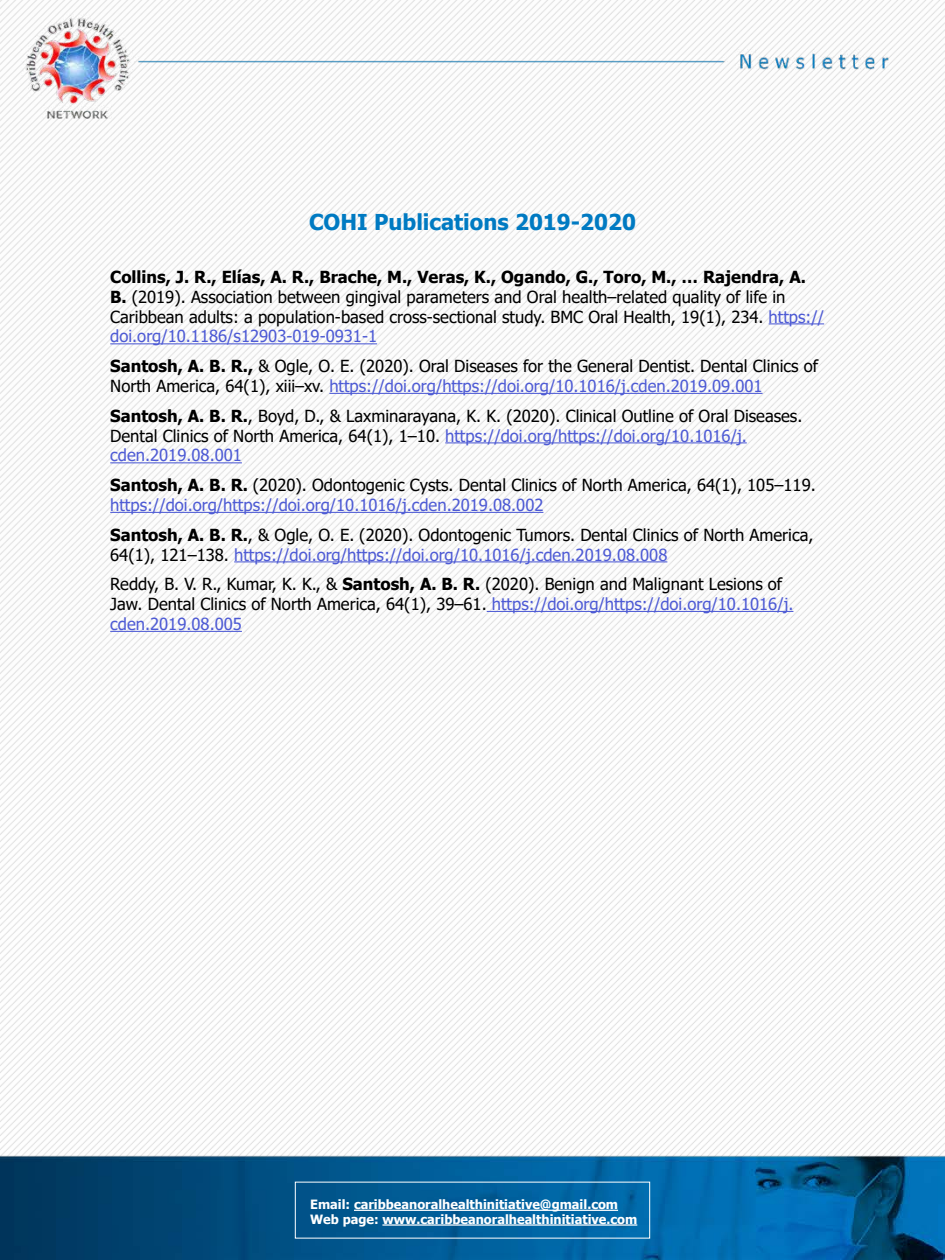
<style>
.page{position:relative;width:945px;height:1260px;background:#fff}
.page>*{position:absolute;margin:0;border:0;box-sizing:border-box;transform-origin:0 0}
.t1{font:700 21.88px "Tahoma";color:#007bc3}
.t2{font:16.62px/19.9px "Tahoma";color:#000}
.t3{font:700 12.78px/14.7px "Tahoma";color:#fff}
.s1{font-weight:700}
.s2{color:#4f5cd6}
</style>
<div class="page">
<img style="left:0;top:690px;width:945px;height:570px">
<img style="left:0;top:0;width:945px;height:690px">
<hr style="left:769px;top:323px;width:55px;height:1px;background:#4f5cd6">
<hr style="left:110px;top:343px;width:267px;height:1px;background:#4f5cd6">
<hr style="left:329px;top:393px;width:434px;height:1px;background:#4f5cd6">
<hr style="left:445px;top:442px;width:302px;height:1px;background:#4f5cd6">
<hr style="left:110px;top:462px;width:132px;height:1px;background:#4f5cd6">
<hr style="left:110px;top:512px;width:433px;height:1px;background:#4f5cd6">
<hr style="left:234px;top:561px;width:433px;height:1px;background:#4f5cd6">
<hr style="left:487px;top:611px;width:306px;height:1px;background:#4f5cd6">
<hr style="left:110px;top:631px;width:132px;height:1px;background:#4f5cd6">
<hr style="left:354px;top:1210px;width:264px;height:1px;background:#fff">
<hr style="left:382px;top:1224px;width:255px;height:2px;background:#fff">
<h1 class="t1" style="left:309px;top:207px;width:328px">COHI Publications 2019-2020</h1>
<p class="t2" style="left:110px;top:268px;width:715px"><span class="s1">Collins, J. R., Elías, A. R., Brache, M., Veras, K., Ogando, G., Toro, M., … Rajendra, A.<br>B.</span> (2019). Association between gingival parameters and Oral health–related quality of life in Caribbean adults: a population-based cross-sectional study. BMC Oral Health, 19(1), 234. <span class="s2">https:// doi.org/10.1186/s12903-019-0931-1</span></p>
<p class="t2" style="left:110px;top:357px;width:709px"><span class="s1">Santosh, A. B. R.,</span> &amp; Ogle, O. E. (2020). Oral Diseases for the General Dentist. Dental Clinics of<br>North America, 64(1), xiii–xv. <span class="s2">https://doi.org/https://doi.org/10.1016/j.cden.2019.09.001</span></p>
<p class="t2" style="left:110px;top:406px;width:694px"><span class="s1">Santosh, A. B. R.</span>, Boyd, D., &amp; Laxminarayana, K. K. (2020). Clinical Outline of Oral Diseases.<br>Dental Clinics of North America, 64(1), 1–10. <span class="s2">https://doi.org/https://doi.org/10.1016/j. cden.2019.08.001</span></p>
<p class="t2" style="left:110px;top:476px;width:707px"><span class="s1">Santosh, A. B. R.</span> (2020). Odontogenic Cysts. Dental Clinics of North America, 64(1), 105–119. <span class="s2">https://doi.org/https://doi.org/10.1016/j.cden.2019.08.002</span></p>
<p class="t2" style="left:110px;top:525px;width:705px"><span class="s1">Santosh, A. B. R.</span>, &amp; Ogle, O. E. (2020). Odontogenic Tumors. Dental Clinics of North America,<br>64(1), 121–138. <span class="s2">https://doi.org/https://doi.org/10.1016/j.cden.2019.08.008</span></p>
<p class="t2" style="left:110px;top:575px;width:685px">Reddy, B. V. R., Kumar, K. K., &amp; <span class="s1">Santosh, A. B. R.</span> (2020). Benign and Malignant Lesions of<br>Jaw. Dental Clinics of North America, 64(1), 39–61. <span class="s2">https://doi.org/https://doi.org/10.1016/j. cden.2019.08.005</span></p>
<p class="t3" style="left:310px;top:1198px;width:329px">Email: caribbeanoralhealthinitiative@gmail.com<br>Web page: www.caribbeanoralhealthinitiative.com</p>
</div>
